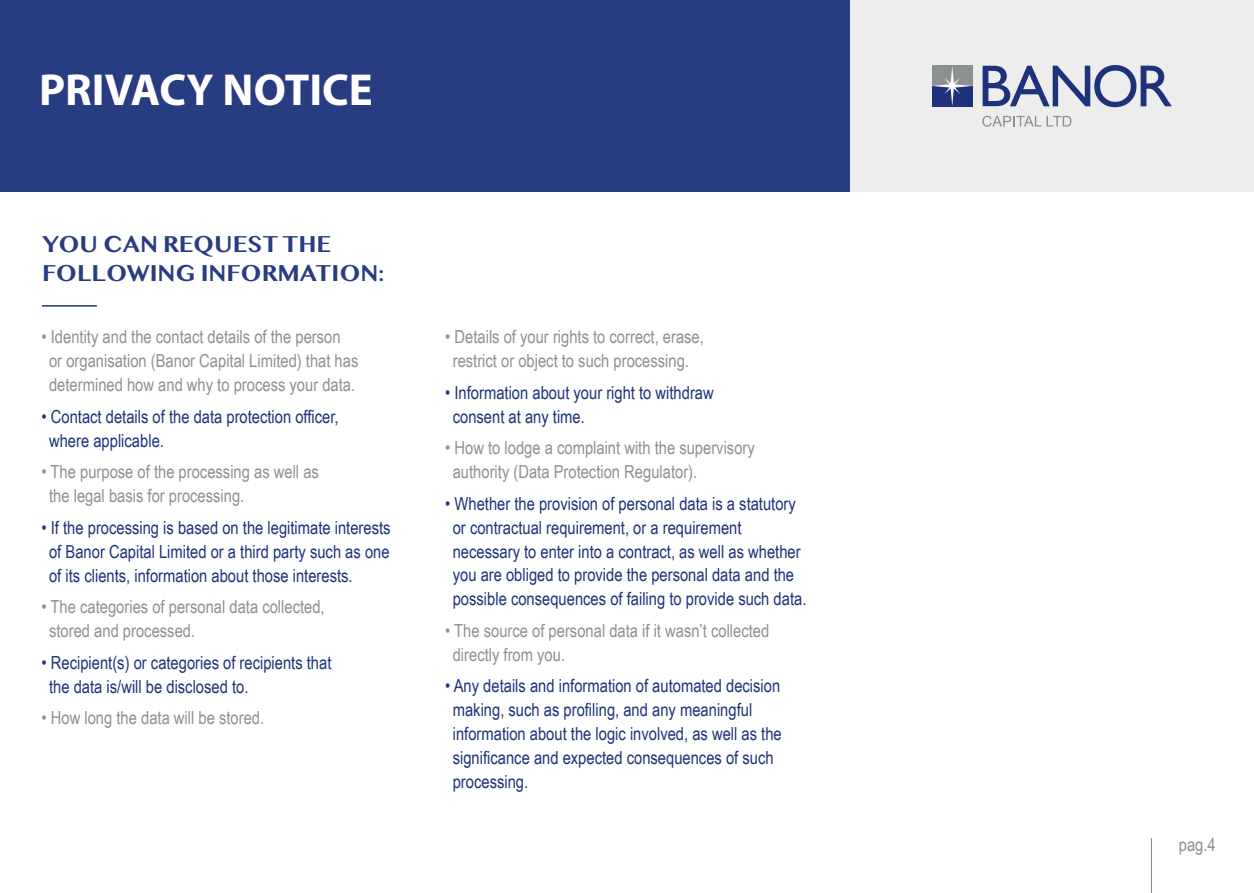
<style>
.page{position:relative;width:1254px;height:893px;background:#fff}
.page>*{position:absolute;margin:0;border:0;box-sizing:border-box;transform-origin:0 0}
.t1{font:700 45px "Myriad Pro";color:#fff}
.t2{font:700 24px/28.8px "Malayalam MN";color:rgb(29 50 123/.95)}
.t3{font:18px/24px "Arial Narrow";color:#1d327b}
.t4{font:18px/24px "Arial Narrow";color:#8d9091}
</style>
<div class="page">
<div style="left:0;top:0;width:850px;height:192px;background:#283c81"></div>
<div style="left:850px;top:0;width:404px;height:192px;background:#ededed"></div>
<svg style="left:932px;top:66px;width:40px;height:40px;background:#667192"></svg>
<svg style="left:983px;top:65px;width:189px;height:42px"></svg>
<svg style="left:982px;top:116px;width:89px;height:11px"></svg>
<hr style="left:42px;top:305px;width:55px;height:2px;background:#1d327b">
<hr style="left:1151px;top:838px;width:1px;height:55px;background:#8d9091">
<h1 class="t1" style="left:39px;top:60px;width:335px">PRIVACY NOTICE</h1>
<h2 class="t2" style="left:42px;top:233px;width:343px">YOU CAN REQUEST THE<br>FOLLOWING INFORMATION:</h2>
<p class="t4" style="left:49px;top:324px;width:311px;text-indent:-8px">• Identity and the contact details of the person<br>or organisation (Banor Capital Limited) that has determined how and why to process your data.</p>
<p class="t3" style="left:49px;top:404px;width:291px;text-indent:-8px">• Contact details of the data protection officer, where applicable.</p>
<p class="t4" style="left:49px;top:459px;width:271px;text-indent:-8px">• The purpose of the processing as well as the legal basis for processing.</p>
<p class="t3" style="left:49px;top:515px;width:343px;text-align:justify;text-indent:-8px">• If the processing is based on the legitimate interests of Banor Capital Limited or a third party such as one of its clients, information about those interests.</p>
<p class="t4" style="left:49px;top:594px;width:277px;text-indent:-8px">• The categories of personal data collected, stored and processed.</p>
<p class="t3" style="left:49px;top:649px;width:284px;text-indent:-8px">• Recipient(s) or categories of recipients that the data is/will be disclosed to.</p>
<p class="t4" style="left:42px;top:705px;width:224px">• How long the data will be stored.</p>
<p class="t4" style="left:445px;top:324px;width:260px;text-align:center">• Details of your rights to correct, erase, restrict or object to such processing.</p>
<p class="t3" style="left:453px;top:379px;width:263px;text-indent:-8px">• Information about your right to withdraw consent at any time.</p>
<p class="t4" style="left:453px;top:435px;width:304px;text-indent:-8px">• How to lodge a complaint with the supervisory authority (Data Protection Regulator).</p>
<p class="t3" style="left:453px;top:490px;width:355px;text-indent:-8px">• Whether the provision of personal data is a statutory or contractual requirement, or a requirement necessary to enter into a contract, as well as whether you are obliged to provide the personal data and the possible consequences of failing to provide such data.</p>
<p class="t4" style="left:453px;top:618px;width:318px;text-indent:-8px">• The source of personal data if it wasn’t collected directly from you.</p>
<p class="t3" style="left:453px;top:673px;width:331px;text-indent:-8px">• Any details and information of automated decision making, such as profiling, and any meaningful information about the logic involved, as well as the significance and expected consequences of such processing.</p>
<p class="t4" style="left:1179px;top:832px;width:38px">pag.4</p>
</div>
